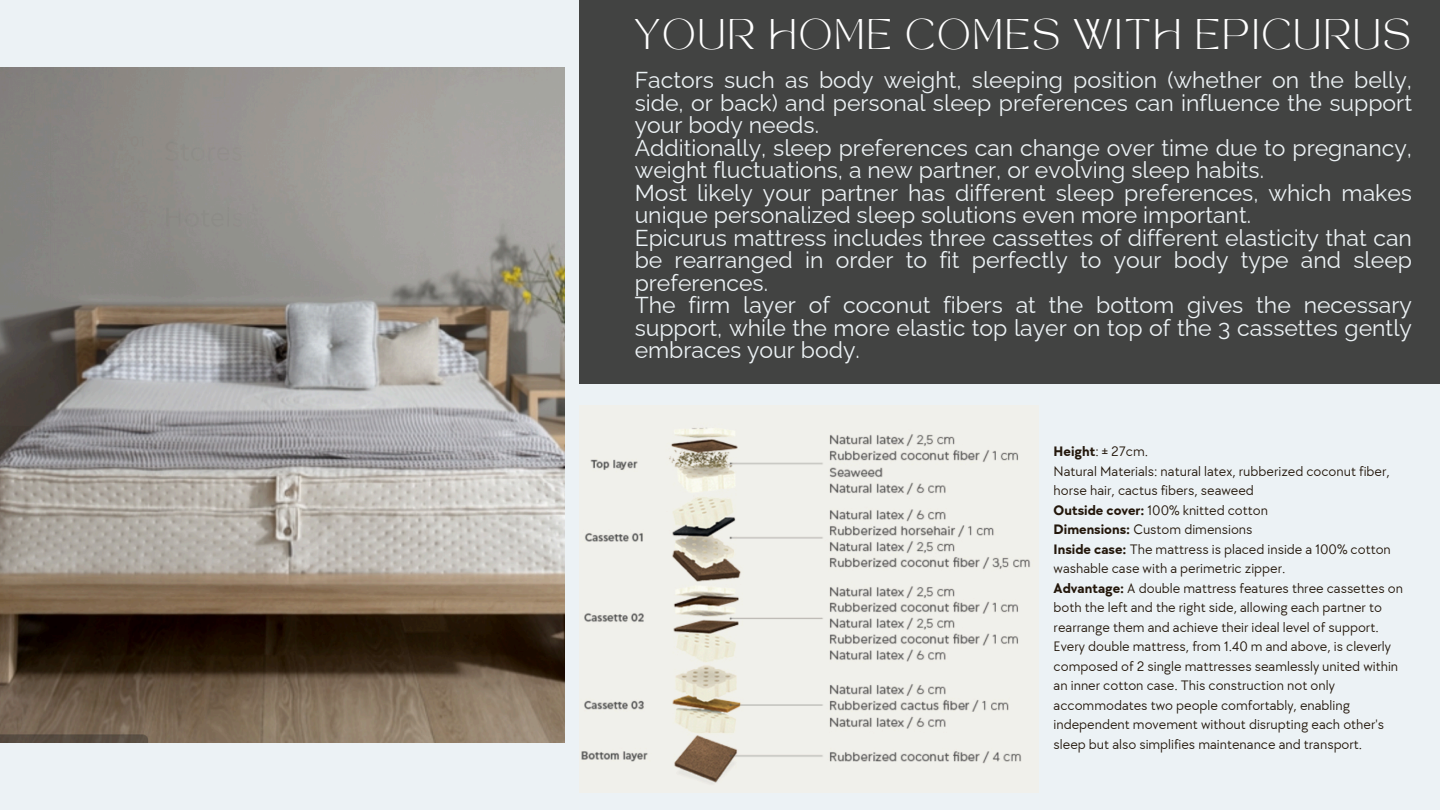
<style>
.page{position:relative;width:1440px;height:810px;background:#ecf2f5}
.page>*{position:absolute;margin:0;border:0;box-sizing:border-box;transform-origin:0 0}
.t1{font:30px "TAN MONCHERI Regular";letter-spacing:.08em;color:#fff}
.t2{font:23px/22.5px "Raleway";color:#ecf2f5}
.t3{font:14.2px/19.5px "TT Chocolates";color:#23170b}
.s1{font-weight:700}
</style>
<div class="page">
<div style="left:580px;top:0;width:860px;height:384px;background:#424342"></div>
<img style="left:0;top:67px;width:565px;height:675px">
<img style="left:580px;top:422px;width:455px;height:364px">
<h2 class="t1" style="left:635px;top:18px;width:778px">YOUR HOME COMES WITH EPICURUS</h2>
<p class="t2" style="left:635px;top:69px;width:779px">Factors such as body weight, sleeping position (whether on the belly, side, or back) and personal sleep preferences can influence the support your body needs.<br>Additionally, sleep preferences can change over time due to pregnancy, weight fluctuations, a new partner, or evolving sleep habits.<br>Most likely your partner has different sleep preferences, which makes unique personalized sleep solutions even more important.<br>Epicurus mattress includes three cassettes of different elasticity that can be rearranged in order to fit perfectly to your body type and sleep preferences.<br>The firm layer of coconut fibers at the bottom gives the necessary support, while the more elastic top layer on top of the 3 cassettes gently embraces your body.</p>
<p class="t3" style="left:1054px;top:442px;width:96px"><span class="s1">Height</span>: ± 27cm.</p>
<p class="t3" style="left:1054px;top:462px;width:338px">Natural Materials: natural latex, rubberized coconut fiber, horse hair, cactus fibers, seaweed</p>
<p class="t3" style="left:1054px;top:501px;width:216px"><span class="s1">Outside cover:</span> 100% knitted cotton</p>
<p class="t3" style="left:1054px;top:520px;width:200px"><span class="s1">Dimensions:</span> Custom dimensions</p>
<p class="t3" style="left:1054px;top:540px;width:339px"><span class="s1">Inside case:</span> The mattress is placed inside a 100% cotton washable case with a perimetric zipper.</p>
<p class="t3" style="left:1054px;top:579px;width:351px"><span class="s1">Advantage:</span> A double mattress features three cassettes on both the left and the right side, allowing each partner to rearrange them and achieve their ideal level of support.<br>Every double mattress, from 1.40 m and above, is cleverly composed of 2 single mattresses seamlessly united within an inner cotton case. This construction not only accommodates two people comfortably, enabling independent movement without disrupting each other's sleep but also simplifies maintenance and transport.</p>
</div>
